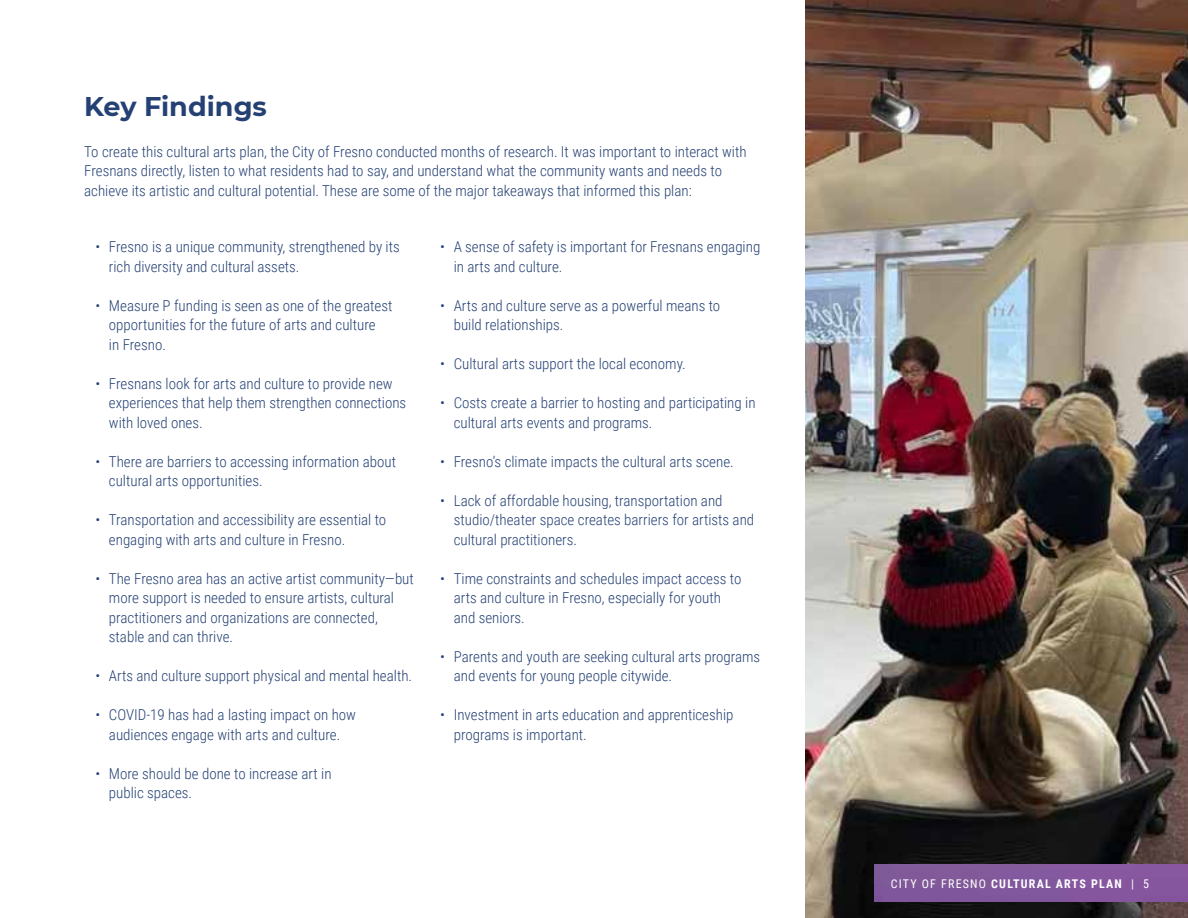
<style>
.page{position:relative;width:1188px;height:918px;background:#fff}
.page>*{position:absolute;margin:0;border:0;box-sizing:border-box;transform-origin:0 0}
.t1{font:700 27px "Montserrat";color:#254174}
.t2{font:300 15px/19.5px "Roboto Condensed";color:#254174}
.t3{font:700 12px "Roboto Condensed";letter-spacing:.1em;color:#fff}
.s1{font-weight:400}
</style>
<div class="page">
<img style="left:806px;top:0;width:382px;height:918px">
<div style="left:874px;top:864px;width:314px;height:38px;background:#83589e"></div>
<h1 class="t1" style="left:84px;top:87px;width:184px">Key Findings</h1>
<p class="t2" style="left:84px;top:141px;width:664px">To create this cultural arts plan, the City of Fresno conducted months of research. It was important to interact with<br>Fresnans directly, listen to what residents had to say, and understand what the community wants and needs to achieve its artistic and cultural potential. These are some of the major takeaways that informed this plan:</p>
<p class="t2" style="left:109px;top:236px;width:292px;text-indent:-13px">• Fresno is a unique community, strengthened by its rich diversity and cultural assets.</p>
<p class="t2" style="left:109px;top:295px;width:285px;text-indent:-13px">• Measure P funding is seen as one of the greatest opportunities for the future of arts and culture<br>in Fresno.</p>
<p class="t2" style="left:109px;top:373px;width:299px;text-indent:-13px">• Fresnans look for arts and culture to provide new experiences that help them strengthen connections with loved ones.</p>
<p class="t2" style="left:109px;top:451px;width:289px;text-indent:-13px">• There are barriers to accessing information about cultural arts opportunities.</p>
<p class="t2" style="left:109px;top:509px;width:279px;text-indent:-14px">• Transportation and accessibility are essential to engaging with arts and culture in Fresno.</p>
<p class="t2" style="left:109px;top:568px;width:306px;text-indent:-14px">• The Fresno area has an active artist community—but more support is needed to ensure artists, cultural practitioners and organizations are connected, stable and can thrive.</p>
<p class="t2" style="left:95px;top:665px;width:318px">• Arts and culture support physical and mental health.</p>
<p class="t2" style="left:95px;top:704px;width:262px;text-align:center">• COVID-19 has had a lasting impact on how audiences engage with arts and culture.</p>
<p class="t2" style="left:109px;top:763px;width:224px;text-indent:-14px">• More should be done to increase art in public spaces.</p>
<p class="t2" style="left:454px;top:236px;width:308px;text-indent:-14px">• A sense of safety is important for Fresnans engaging in arts and culture.</p>
<p class="t2" style="left:454px;top:295px;width:268px;text-indent:-14px">• Arts and culture serve as a powerful means to build relationships.</p>
<p class="t2" style="left:440px;top:353px;width:247px">• Cultural arts support the local economy.</p>
<p class="t2" style="left:454px;top:392px;width:303px;text-indent:-14px">• Costs create a barrier to hosting and participating in cultural arts events and programs.</p>
<p class="t2" style="left:440px;top:451px;width:295px">• Fresno’s climate impacts the cultural arts scene.</p>
<p class="t2" style="left:454px;top:490px;width:302px;text-indent:-14px">• Lack of affordable housing, transportation and studio/theater space creates barriers for artists and cultural practitioners.</p>
<p class="t2" style="left:454px;top:568px;width:289px;text-indent:-14px">• Time constraints and schedules impact access to arts and culture in Fresno, especially for youth and seniors.</p>
<p class="t2" style="left:454px;top:646px;width:308px;text-indent:-14px">• Parents and youth are seeking cultural arts programs and events for young people citywide.</p>
<p class="t2" style="left:454px;top:704px;width:281px;text-indent:-14px">• Investment in arts education and apprenticeship programs is important.</p>
<p class="t3" style="left:891px;top:875px;width:260px"><span class="s1">CITY OF FRESNO</span> CULTURAL ARTS PLAN <span class="s1">| 5</span></p>
</div>
